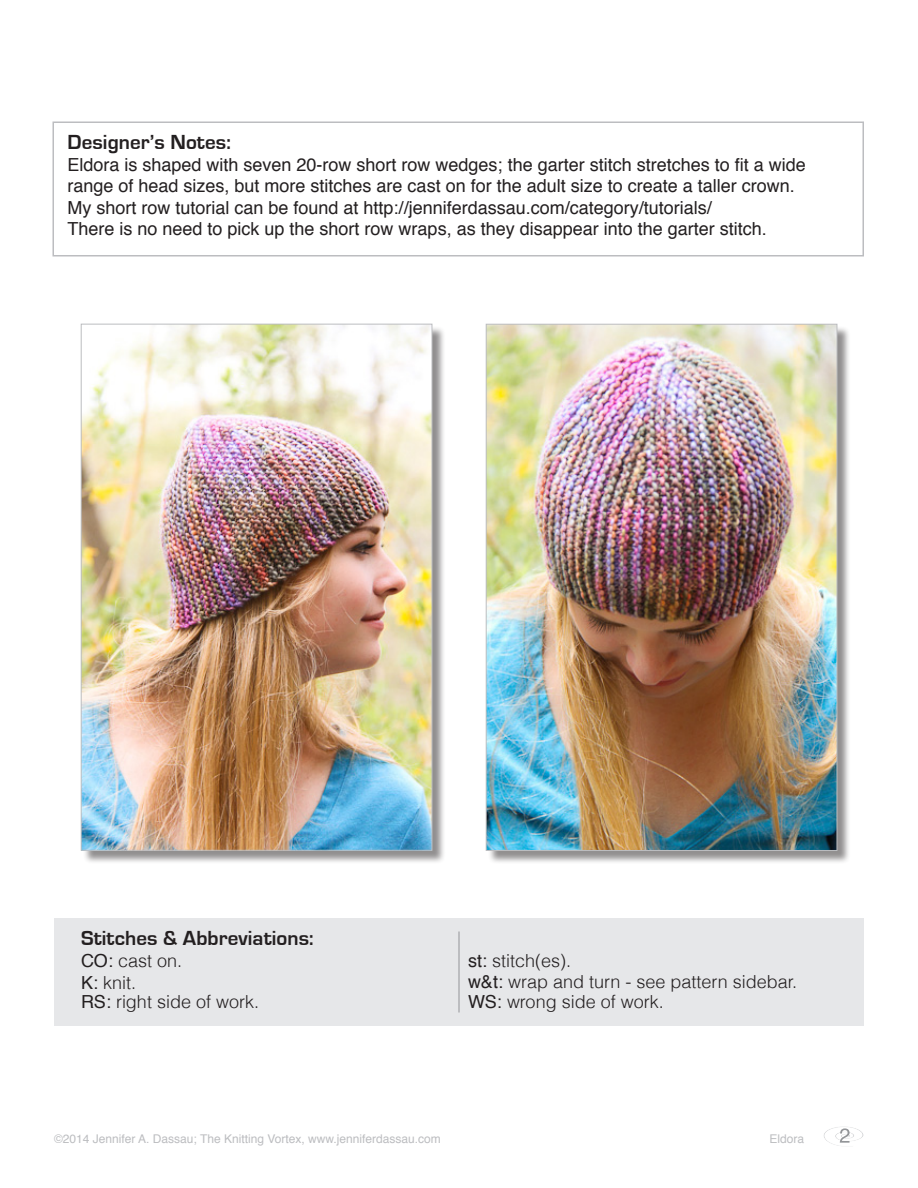
<style>
.page{position:relative;width:918px;height:1188px;background:#fff}
.page>*{position:absolute;margin:0;border:0;box-sizing:border-box;transform-origin:0 0}
.t1{font:700 21px "Eurostile";letter-spacing:.005em;color:#231f20}
.t2{font:18px/21.6px "Helvetica";color:#231f20}
.t3{font:300 18px "Helvetica";color:#231f20}
.t4{font:12px "Helvetica";color:#bcbdc0}
.s1{font-weight:400}
</style>
<div class="page">
<img style="left:824px;top:1126px;width:40px;height:20px">
<div style="left:54px;top:918px;width:810px;height:108px;background:#e6e7e9"></div>
<div style="left:52px;top:122px;width:812px;height:134px;border:2px solid #bcbdc0"></div>
<div style="left:487px;top:325px;width:370px;height:545px;background:#231f20;opacity:.5"></div>
<img style="left:488px;top:326px;width:347px;height:523px">
<div style="left:82px;top:325px;width:370px;height:545px;background:#231f20;opacity:.5"></div>
<img style="left:83px;top:326px;width:347px;height:523px">
<hr style="left:459px;top:932px;width:1px;height:80px;background:#939598">
<p class="t1" style="left:68px;top:131px;width:165px">Designer’s Notes:</p>
<p class="t2" style="left:68px;top:154px;width:740px">Eldora is shaped with seven 20-row short row wedges; the garter stitch stretches to fit a wide range of head sizes, but more stitches are cast on for the adult size to create a taller crown.</p>
<p class="t2" style="left:68px;top:197px;width:646px">My short row tutorial can be found at http://jenniferdassau.com/category/tutorials/</p>
<p class="t2" style="left:68px;top:219px;width:701px">There is no need to pick up the short row wraps, as they disappear into the garter stitch.</p>
<p class="t1" style="left:81px;top:927px;width:234px">Stitches &amp; Abbreviations:</p>
<p class="t3" style="left:81px;top:946px;width:103px"><span class="s1">CO:</span> cast on.</p>
<p class="t3" style="left:81px;top:968px;width:57px"><span class="s1">K:</span> knit.</p>
<p class="t3" style="left:81px;top:987px;width:180px"><span class="s1">RS:</span> right side of work.</p>
<p class="t3" style="left:468px;top:946px;width:105px"><span class="s1">st:</span> stitch(es).</p>
<p class="t3" style="left:468px;top:967px;width:331px"><span class="s1">w&amp;t:</span> wrap and turn - see pattern sidebar.</p>
<p class="t3" style="left:468px;top:987px;width:197px"><span class="s1">WS:</span> wrong side of work.</p>
<p class="t4" style="left:54px;top:1130px;width:388px">©2014 Jennifer A. Dassau; The Knitting Vortex, www.jenniferdassau.com</p>
<p class="t4" style="left:770px;top:1130px;width:36px">Eldora</p>
</div>
